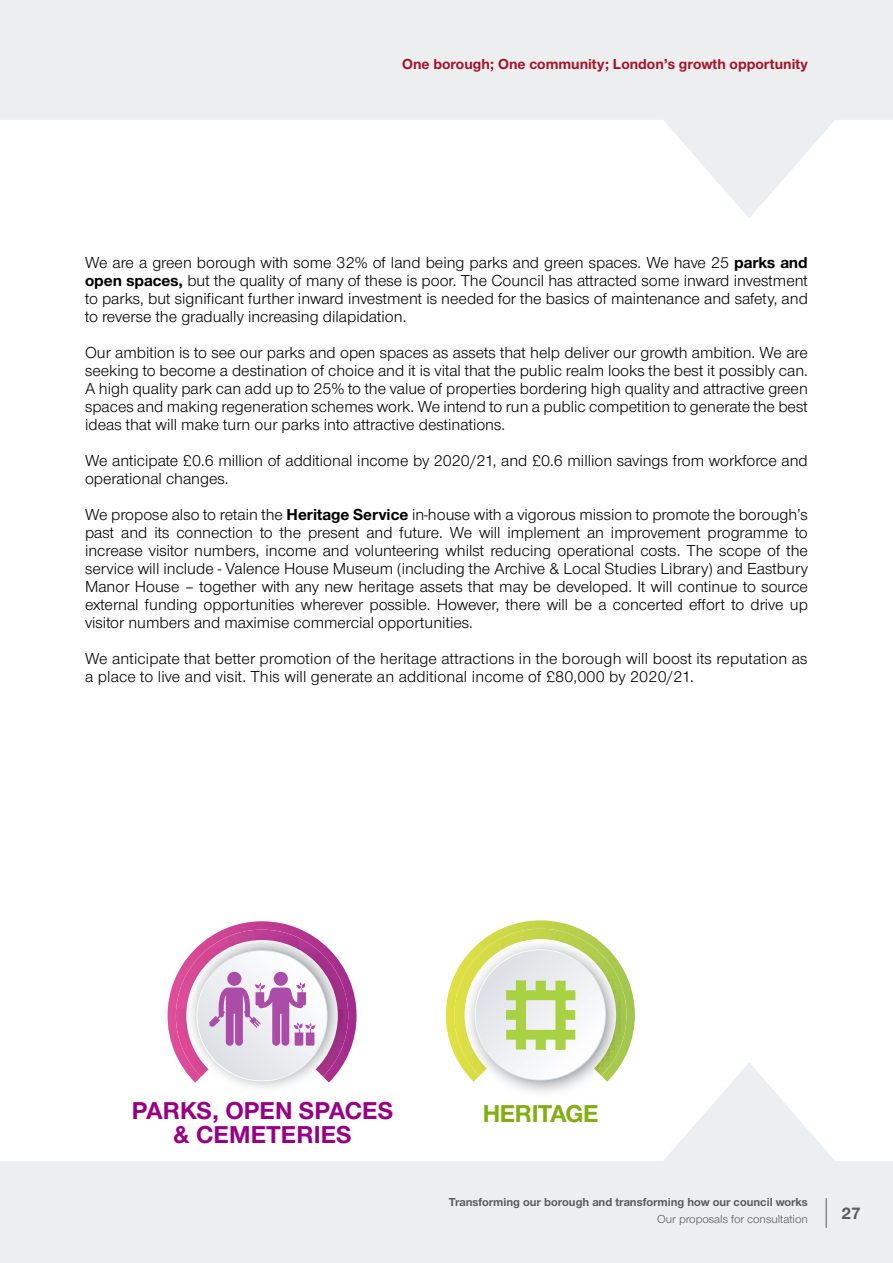
<style>
.page{position:relative;width:893px;height:1263px;background:#fff}
.page>*{position:absolute;margin:0;border:0;box-sizing:border-box;transform-origin:0 0}
.t1{font:700 25.35px "Nimbus San Nov TOT";color:#980084}
.t2{font:700 25.35px "Nimbus San Nov TOT";letter-spacing:-.025em;color:#82ae14}
.t3{font:700 17.55px "Nimbus San Nov TOT";color:#5c5b60}
.t4{font:16.5px/18px "Nimbus San Nov TOT";color:#000;text-align:justify}
.t5{font:700 15px "Nimbus San Nov TOT";color:#a31428}
.t6{font:700 12px "Nimbus San Nov TOT";color:#5c5b60}
.t7{font:12px "Nimbus San Nov TOT";color:#5c5b60}
.s1{font-weight:700}
</style>
<div class="page">
<svg style="left:0;top:1063px;width:893px;height:200px;fill:#edeeef"></svg>
<svg style="left:0;top:0;width:893px;height:218px;fill:#edeeef"></svg>
<hr style="left:826px;top:1198px;width:1px;height:30px;background:#5c5b60">
<svg style="left:446px;top:920px;width:189px;height:181px"></svg>
<svg style="left:168px;top:921px;width:189px;height:181px"></svg>
<p class="t5" style="left:402px;top:55px;width:407px">One borough; One community; London’s growth opportunity</p>
<p class="t4" style="left:85px;top:254px;width:724px">We are a green borough with some 32% of land being parks and green spaces. We have 25 <span class="s1">parks and open spaces,</span> but the quality of many of these is poor. The Council has attracted some inward investment to parks, but significant further inward investment is needed for the basics of maintenance and safety, and to reverse the gradually increasing dilapidation.</p>
<p class="t4" style="left:85px;top:344px;width:724px">Our ambition is to see our parks and open spaces as assets that help deliver our growth ambition. We are seeking to become a destination of choice and it is vital that the public realm looks the best it possibly can.<br>A high quality park can add up to 25% to the value of properties bordering high quality and attractive green spaces and making regeneration schemes work. We intend to run a public competition to generate the best ideas that will make turn our parks into attractive destinations.</p>
<p class="t4" style="left:85px;top:452px;width:724px">We anticipate £0.6 million of additional income by 2020/21, and £0.6 million savings from workforce and operational changes.</p>
<p class="t4" style="left:85px;top:506px;width:724px">We propose also to retain the <span class="s1">Heritage Service</span> in-house with a vigorous mission to promote the borough’s past and its connection to the present and future. We will implement an improvement programme to increase visitor numbers, income and volunteering whilst reducing operational costs. The scope of the service will include - Valence House Museum (including the Archive &amp; Local Studies Library) and Eastbury Manor House – together with any new heritage assets that may be developed. It will continue to source external funding opportunities wherever possible. However, there will be a concerted effort to drive up visitor numbers and maximise commercial opportunities.</p>
<p class="t4" style="left:85px;top:650px;width:724px">We anticipate that better promotion of the heritage attractions in the borough will boost its reputation as a place to live and visit. This will generate an additional income of £80,000 by 2020/21.</p>
<h1 class="t1" style="left:132px;top:1095px;width:263px">PARKS, OPEN SPACES</h1>
<h1 class="t2" style="left:483px;top:1098px;width:118px">HERITAGE</h1>
<h1 class="t1" style="left:173px;top:1120px;width:180px">&amp; CEMETERIES</h1>
<p class="t6" style="left:449px;top:1195px;width:360px">Transforming our borough and transforming how our council works</p>
<p class="t7" style="left:657px;top:1212px;width:152px">Our proposals for consultation</p>
<p class="t3" style="left:842px;top:1202px;width:21px">27</p>
</div>
